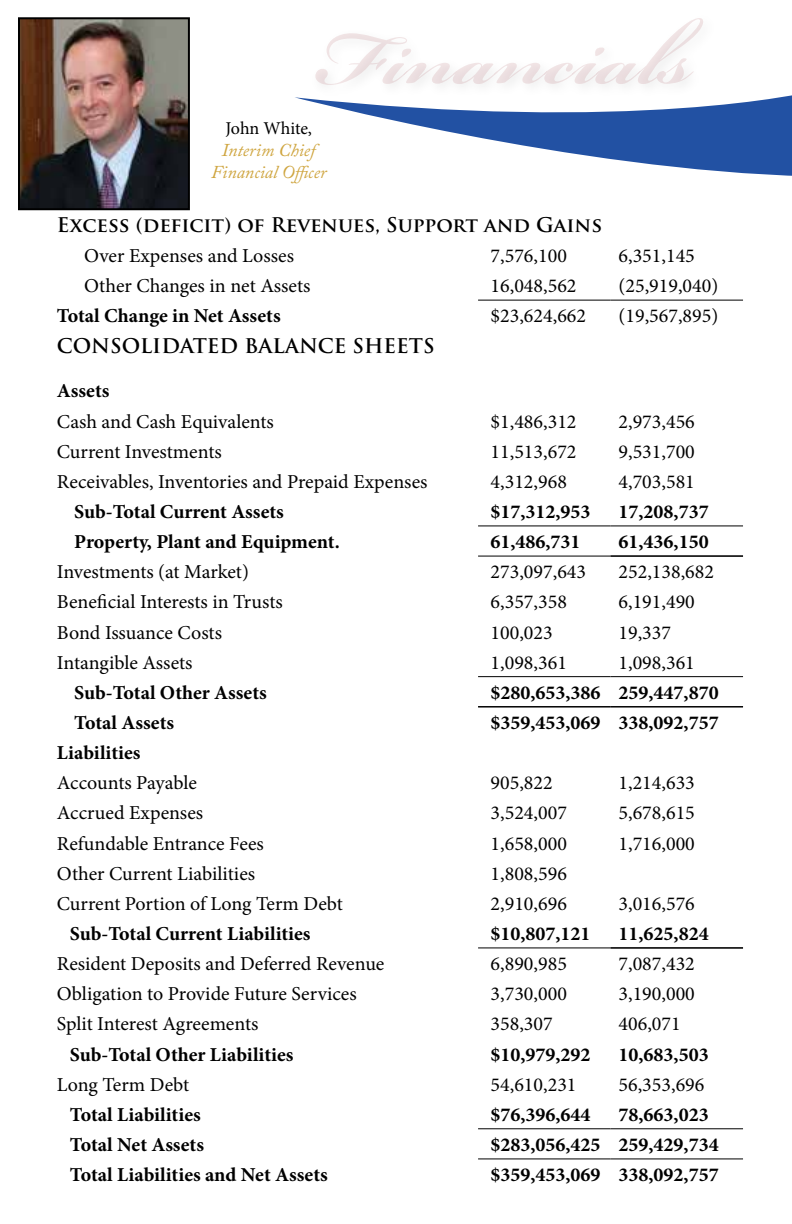
<style>
.page{position:relative;width:792px;height:1224px;background:#fff}
.page>*{position:absolute;margin:0;border:0;box-sizing:border-box;transform-origin:0 0}
.t1{font:19.8px "Minion Pro";color:#000}
.t2{font:700 19.8px "Minion Pro";color:#000}
.t3{font:700 19.8px "Trajan Pro";color:#000}
.t4{font:italic 18px/21.6px "Adobe Caslon Pro";color:#cfa53f;text-align:center}
.t5{font:18px "Minion Pro";letter-spacing:-.005em;color:#000}
</style>
<div class="page">
<svg style="left:295px;top:95px;width:497px;height:81px"></svg>
<div style="left:309px;top:12px;width:408px;height:87px;background:#fff"></div>
<svg style="left:315px;top:18px;width:388px;height:67px"></svg>
<hr style="left:478px;top:676px;width:133px;height:1px;background:#000">
<hr style="left:611px;top:676px;width:132px;height:1px;background:#000">
<hr style="left:611px;top:556px;width:132px;height:1px;background:#000">
<hr style="left:478px;top:706px;width:133px;height:1px;background:#000">
<hr style="left:478px;top:707px;width:133px;height:1px;background:#000">
<hr style="left:611px;top:706px;width:132px;height:1px;background:#000">
<hr style="left:611px;top:707px;width:132px;height:1px;background:#000">
<hr style="left:611px;top:947px;width:132px;height:1px;background:#000">
<hr style="left:611px;top:948px;width:132px;height:1px;background:#000">
<hr style="left:478px;top:526px;width:133px;height:1px;background:#000">
<hr style="left:611px;top:526px;width:132px;height:1px;background:#000">
<hr style="left:478px;top:556px;width:133px;height:1px;background:#000">
<hr style="left:478px;top:948px;width:133px;height:1px;background:#000">
<hr style="left:478px;top:1159px;width:133px;height:1px;background:#000">
<hr style="left:611px;top:1159px;width:132px;height:1px;background:#000">
<hr style="left:478px;top:1128px;width:133px;height:1px;background:#000">
<hr style="left:611px;top:1128px;width:132px;height:1px;background:#000">
<hr style="left:478px;top:300px;width:133px;height:1px;background:#000">
<hr style="left:611px;top:300px;width:132px;height:1px;background:#000">
<img style="left:21px;top:20px;width:166px;height:187px">
<div style="left:18px;top:17px;width:172px;height:193px;border:2px solid #000"></div>
<p class="t5" style="left:225px;top:117px;width:88px">John White,</p>
<p class="t4" style="left:211px;top:139px;width:117px">Interim Chief<br>Financial Officer</p>
<p class="t3" style="left:57px;top:212px;width:547px">Excess (deficit) of Revenues, Support and Gains</p>
<p class="t1" style="left:84px;top:242px;width:211px">Over Expenses and Losses</p>
<p class="t1" style="left:491px;top:242px;width:78px">7,576,100</p>
<p class="t1" style="left:619px;top:242px;width:78px">6,351,145</p>
<p class="t1" style="left:84px;top:273px;width:228px">Other Changes in net Assets</p>
<p class="t1" style="left:491px;top:273px;width:87px">16,048,562</p>
<p class="t1" style="left:619px;top:273px;width:101px">(25,919,040)</p>
<p class="t2" style="left:57px;top:302px;width:225px">Total Change in Net Assets</p>
<p class="t1" style="left:491px;top:303px;width:97px">$23,624,662</p>
<p class="t1" style="left:619px;top:303px;width:101px">(19,567,895)</p>
<p class="t3" style="left:57px;top:333px;width:341px">CON SOLIDATED BALANCE SHEET</p>
<p class="t3" style="left:423px;top:333px;width:13px">S</p>
<p class="t2" style="left:57px;top:377px;width:54px">Assets</p>
<p class="t1" style="left:57px;top:408px;width:218px">Cash and Cash Equivalents</p>
<p class="t1" style="left:491px;top:408px;width:87px">$1,486,312</p>
<p class="t1" style="left:619px;top:408px;width:78px">2,973,456</p>
<p class="t1" style="left:57px;top:438px;width:166px">Current Investments</p>
<p class="t1" style="left:491px;top:438px;width:87px">11,513,672</p>
<p class="t1" style="left:619px;top:438px;width:78px">9,531,700</p>
<p class="t1" style="left:57px;top:468px;width:372px">Receivables, Inventories and Prepaid Expenses</p>
<p class="t1" style="left:491px;top:468px;width:78px">4,312,968</p>
<p class="t1" style="left:619px;top:468px;width:78px">4,703,581</p>
<p class="t2" style="left:74px;top:498px;width:211px">Sub-Total Current Assets</p>
<p class="t2" style="left:490px;top:498px;width:102px">$17,312,953</p>
<p class="t2" style="left:619px;top:498px;width:92px">17,208,737</p>
<p class="t2" style="left:74px;top:528px;width:267px">Property, Plant and Equipment.</p>
<p class="t2" style="left:490px;top:528px;width:92px">61,486,731</p>
<p class="t2" style="left:619px;top:528px;width:92px">61,436,150</p>
<p class="t1" style="left:57px;top:559px;width:193px">Investments (at Market)</p>
<p class="t1" style="left:491px;top:559px;width:97px">273,097,643</p>
<p class="t1" style="left:619px;top:559px;width:97px">252,138,682</p>
<p class="t1" style="left:57px;top:589px;width:227px">Beneficial Interests in Trusts</p>
<p class="t1" style="left:491px;top:589px;width:78px">6,357,358</p>
<p class="t1" style="left:619px;top:589px;width:78px">6,191,490</p>
<p class="t1" style="left:57px;top:619px;width:167px">Bond Issuance Costs</p>
<p class="t1" style="left:491px;top:619px;width:64px">100,023</p>
<p class="t1" style="left:619px;top:619px;width:54px">19,337</p>
<p class="t1" style="left:57px;top:649px;width:137px">Intangible Assets</p>
<p class="t1" style="left:491px;top:649px;width:78px">1,098,361</p>
<p class="t1" style="left:619px;top:649px;width:78px">1,098,361</p>
<p class="t2" style="left:74px;top:679px;width:194px">Sub-Total Other Assets</p>
<p class="t2" style="left:490px;top:679px;width:230px">$280,653,386 259,447,870</p>
<p class="t2" style="left:74px;top:709px;width:101px">Total Assets</p>
<p class="t2" style="left:490px;top:709px;width:230px">$359,453,069 338,092,757</p>
<p class="t2" style="left:57px;top:739px;width:85px">Liabilities</p>
<p class="t1" style="left:57px;top:770px;width:141px">Accounts Payable</p>
<p class="t1" style="left:491px;top:770px;width:64px">905,822</p>
<p class="t1" style="left:619px;top:770px;width:78px">1,214,633</p>
<p class="t1" style="left:57px;top:800px;width:148px">Accrued Expenses</p>
<p class="t1" style="left:491px;top:800px;width:78px">3,524,007</p>
<p class="t1" style="left:619px;top:800px;width:78px">5,678,615</p>
<p class="t1" style="left:57px;top:830px;width:208px">Refundable Entrance Fees</p>
<p class="t1" style="left:491px;top:830px;width:78px">1,658,000</p>
<p class="t1" style="left:619px;top:830px;width:78px">1,716,000</p>
<p class="t1" style="left:57px;top:860px;width:200px">Other Current Liabilities</p>
<p class="t1" style="left:491px;top:860px;width:78px">1,808,596</p>
<p class="t1" style="left:57px;top:890px;width:287px">Current Portion of Long Term Debt</p>
<p class="t1" style="left:491px;top:890px;width:78px">2,910,696</p>
<p class="t1" style="left:619px;top:890px;width:78px">3,016,576</p>
<p class="t2" style="left:70px;top:920px;width:242px">Sub-Total Current Liabilities</p>
<p class="t2" style="left:490px;top:920px;width:102px">$10,807,121</p>
<p class="t2" style="left:619px;top:920px;width:92px">11,625,824</p>
<p class="t1" style="left:57px;top:951px;width:329px">Resident Deposits and Deferred Revenue</p>
<p class="t1" style="left:491px;top:951px;width:78px">6,890,985</p>
<p class="t1" style="left:619px;top:951px;width:78px">7,087,432</p>
<p class="t1" style="left:57px;top:981px;width:301px">Obligation to Provide Future Services</p>
<p class="t1" style="left:491px;top:981px;width:78px">3,730,000</p>
<p class="t1" style="left:619px;top:981px;width:78px">3,190,000</p>
<p class="t1" style="left:57px;top:1011px;width:203px">Split Interest Agreements</p>
<p class="t1" style="left:491px;top:1011px;width:64px">358,307</p>
<p class="t1" style="left:619px;top:1011px;width:64px">406,071</p>
<p class="t2" style="left:70px;top:1040px;width:225px">Sub-Total Other Liabilities</p>
<p class="t2" style="left:490px;top:1040px;width:102px">$10,979,292</p>
<p class="t2" style="left:619px;top:1040px;width:92px">10,683,503</p>
<p class="t1" style="left:57px;top:1071px;width:134px">Long Term Debt</p>
<p class="t1" style="left:491px;top:1071px;width:87px">54,610,231</p>
<p class="t1" style="left:619px;top:1071px;width:87px">56,353,696</p>
<p class="t2" style="left:70px;top:1101px;width:132px">Total Liabilities</p>
<p class="t2" style="left:490px;top:1101px;width:102px">$76,396,644</p>
<p class="t2" style="left:619px;top:1101px;width:92px">78,663,023</p>
<p class="t2" style="left:70px;top:1131px;width:136px">Total Net Assets</p>
<p class="t2" style="left:490px;top:1131px;width:230px">$283,056,425 259,429,734</p>
<p class="t2" style="left:70px;top:1161px;width:259px">Total Liabilities and Net Assets</p>
<p class="t2" style="left:490px;top:1161px;width:230px">$359,453,069 338,092,757</p>
</div>
